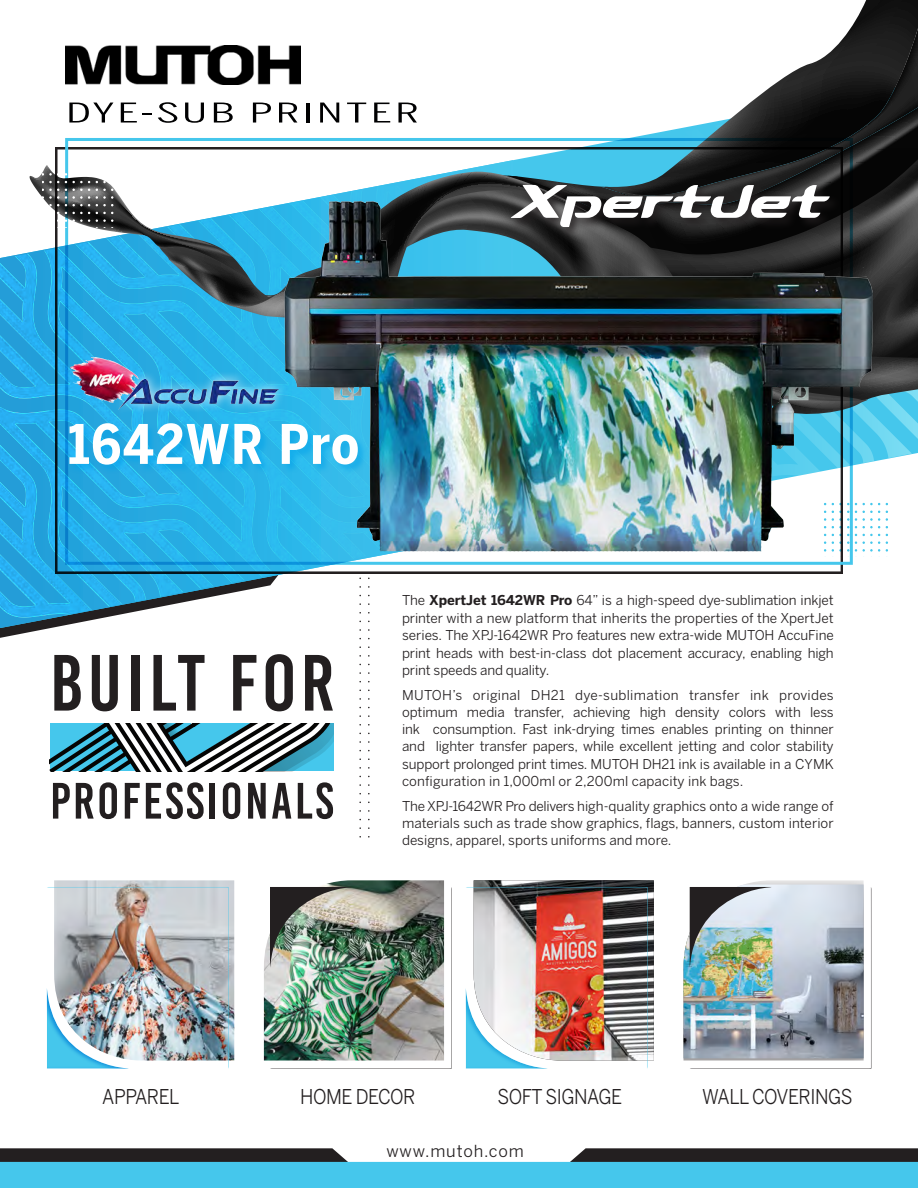
<style>
.page{position:relative;width:918px;height:1188px;background:#fff}
.page>*{position:absolute;margin:0;border:0;box-sizing:border-box;transform-origin:0 0}
.t1{font:79.5px "Bebas Kai";letter-spacing:.06em;color:#231f20}
.t2{font:700 54px "Benton Sans Cond";letter-spacing:.03em;color:#fff}
.t3{font:51px "Bebas Kai";letter-spacing:.05em;color:#231f20}
.t4{font:27px "Benton Sans Comp";letter-spacing:.06em;color:#000001;scale:1.94 1}
.t5{font:20.25px "Benton Sans";letter-spacing:-.025em;color:#231f20;scale:.9 1}
.t6{font:16.5px "Benton Sans";letter-spacing:.05em;color:#231f20}
.t7{font:13.5px/17.2px "Benton Sans";color:#231f20;text-align:justify}
.s1{font-weight:700}
</style>
<div class="page">
<svg style="left:0;top:628px;width:51px;height:10px"></svg>
<img style="left:0;top:252px;width:370px;height:370px">
<svg style="left:850px;top:0;width:68px;height:28px;background:#313131"></svg>
<svg style="left:601px;top:28px;width:317px;height:131px"></svg>
<svg style="left:55px;top:147px;width:788px;height:427px"></svg>
<img style="left:230px;top:174px;width:688px;height:402px">
<svg style="left:29px;top:165px;width:247px;height:142px"></svg>
<svg style="left:824px;top:534px;width:2px;height:24px"></svg>
<svg style="left:824px;top:511px;width:2px;height:17px"></svg>
<svg style="left:832px;top:534px;width:17px;height:24px"></svg>
<svg style="left:832px;top:511px;width:17px;height:17px"></svg>
<svg style="left:832px;top:503px;width:17px;height:2px"></svg>
<svg style="left:855px;top:534px;width:2px;height:24px"></svg>
<svg style="left:855px;top:511px;width:2px;height:17px"></svg>
<svg style="left:863px;top:534px;width:17px;height:24px"></svg>
<svg style="left:863px;top:511px;width:17px;height:17px"></svg>
<svg style="left:863px;top:503px;width:17px;height:2px"></svg>
<svg style="left:886px;top:534px;width:2px;height:24px"></svg>
<svg style="left:886px;top:511px;width:2px;height:17px"></svg>
<img style="left:264px;top:880px;width:180px;height:181px">
<img style="left:270px;top:887px;width:182px;height:182px">
<div style="left:44px;top:987px;width:85px;height:84px;background:#00a1e9;opacity:.75"></div>
<img style="left:47px;top:880px;width:187px;height:189px">
<div style="left:463px;top:987px;width:85px;height:84px;background:#45c7ec;opacity:.75"></div>
<img style="left:466px;top:880px;width:188px;height:189px">
<div style="left:683px;top:880px;width:181px;height:181px;background:#231f20;opacity:.6"></div>
<img style="left:683px;top:885px;width:181px;height:173px">
<img style="left:690px;top:887px;width:181px;height:182px">
<svg style="left:0;top:1148px;width:918px;height:40px;background:#4ea2ba"></svg>
<svg style="left:50px;top:723px;width:283px;height:48px"></svg>
<div style="left:509px;top:182px;width:332px;height:58px;background:#231f20;opacity:.86"></div>
<svg style="left:511px;top:185px;width:319px;height:42px"></svg>
<div style="left:69px;top:424px;width:299px;height:50px;background:#00a1e9;opacity:.51"></div>
<img style="left:65px;top:45px;width:236px;height:40px">
<img style="left:71px;top:357px;width:68px;height:45px">
<div style="left:112px;top:370px;width:175px;height:47px;background:#fff;opacity:.75"></div>
<img style="left:119px;top:379px;width:160px;height:31px">
<p class="t4" style="left:66px;top:97px;width:184px">DYE-SUB PRINTER</p>
<p class="t2" style="left:68px;top:413px;width:293px">1642WR Pro</p>
<p class="t1" style="left:50px;top:640px;width:286px">BUILT FOR</p>
<p class="t3" style="left:50px;top:774px;width:285px">PROFESSIONALS</p>
<p class="t7" style="left:402px;top:591px;width:433px">The <span class="s1">XpertJet 1642WR Pro</span> 64” is a high-speed dye-sublimation inkjet printer with a new platform that inherits the properties of the XpertJet series. The XPJ-1642WR Pro features new extra-wide MUTOH AccuFine print heads with best-in-class dot placement accuracy, enabling high print speeds and quality.</p>
<p class="t7" style="left:402px;top:686px;width:433px">MUTOH’s original DH21 dye-sublimation transfer ink provides optimum media transfer, achieving high density colors with less ink consumption. Fast ink-drying times enables printing on thinner and lighter transfer papers, while excellent jetting and color stability support prolonged print times. MUTOH DH21 ink is available in a CYMK configuration in 1,000ml or 2,200ml capacity ink bags.</p>
<p class="t7" style="left:402px;top:797px;width:433px">The XPJ-1642WR Pro delivers high-quality graphics onto a wide range of materials such as trade show graphics, flags, banners, custom interior designs, apparel, sports uniforms and more.</p>
<p class="t5" style="left:102px;top:1085px;width:87px">APPAREL</p>
<p class="t5" style="left:300px;top:1085px;width:130px">HOME DECOR</p>
<p class="t5" style="left:497px;top:1085px;width:140px">SOFT SIGNAGE</p>
<p class="t5" style="left:702px;top:1085px;width:169px">WALL COVERINGS</p>
<p class="t6" style="left:387px;top:1141px;width:139px">www.mutoh.com</p>
</div>
